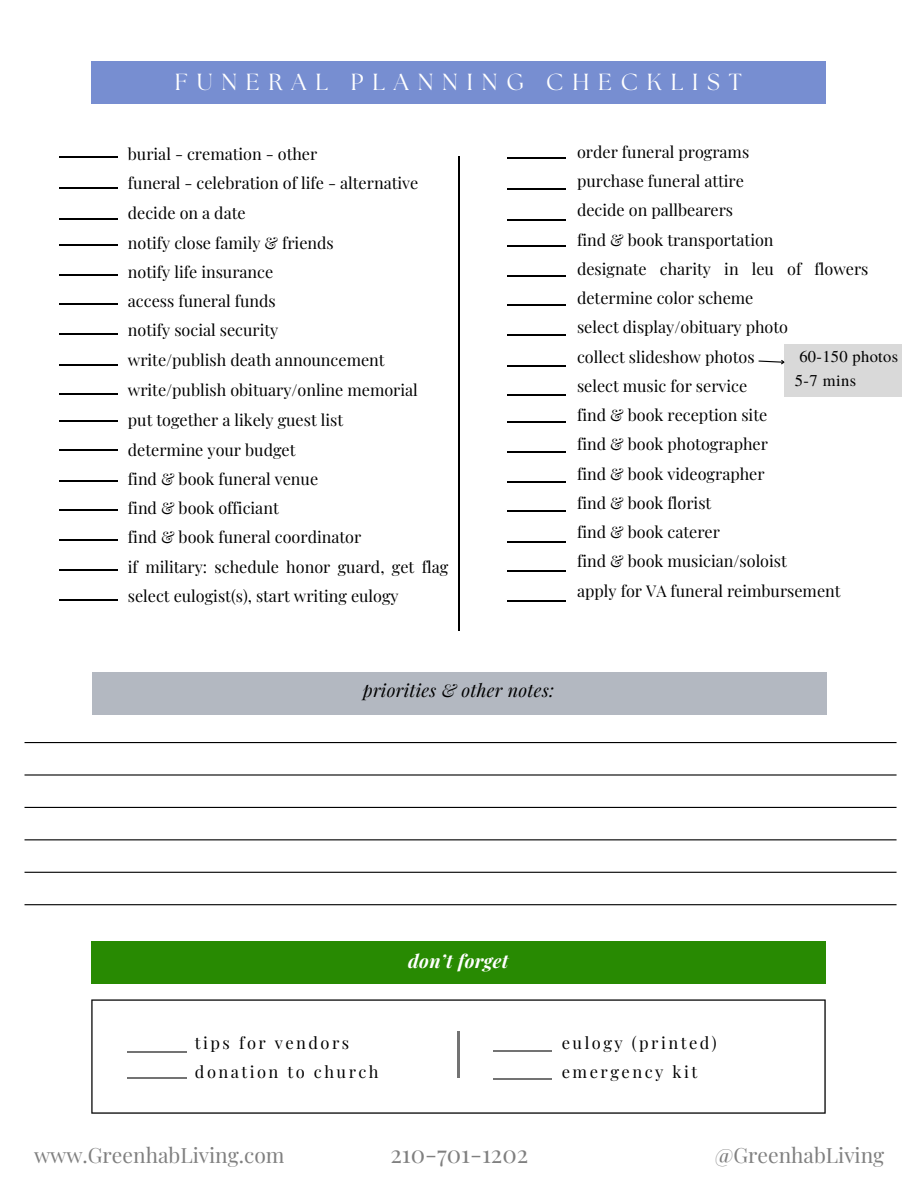
<style>
.page{position:relative;width:918px;height:1188px;background:#fff}
.page>*{position:absolute;margin:0;border:0;box-sizing:border-box;transform-origin:0 0}
.t1{font:24px "Playfair Display";color:#7f7f7f}
.t2{font:23.25px "The Seasons";letter-spacing:.385em;color:#fff}
.t3{font:21px "Playfair Display";color:#7f7f7f}
.t4{font:italic 700 18.6px "Playfair Display";letter-spacing:.015em;color:#fff}
.t5{font:italic 18px "Playfair Display";letter-spacing:.015em;color:#000}
.t6{font:16.5px/29.2px "Playfair Display";letter-spacing:.15em;color:#000}
.t7{font:16.5px "Te X Gyre Termes";letter-spacing:.02em;color:#000}
.t8{font:16.2px/29.2px "Playfair Display";color:#000}
</style>
<div class="page">
<hr style="left:59px;top:157px;width:59px;height:1px;background:#000">
<hr style="left:59px;top:187px;width:59px;height:2px;background:#000">
<hr style="left:59px;top:218px;width:59px;height:1px;background:#000">
<hr style="left:59px;top:245px;width:59px;height:1px;background:#000">
<hr style="left:59px;top:274px;width:59px;height:1px;background:#000">
<hr style="left:59px;top:303px;width:59px;height:2px;background:#000">
<hr style="left:59px;top:334px;width:59px;height:1px;background:#000">
<hr style="left:59px;top:364px;width:59px;height:1px;background:#000">
<hr style="left:59px;top:394px;width:59px;height:1px;background:#000">
<hr style="left:59px;top:421px;width:59px;height:1px;background:#000">
<hr style="left:59px;top:450px;width:59px;height:1px;background:#000">
<hr style="left:59px;top:480px;width:59px;height:1px;background:#000">
<hr style="left:59px;top:509px;width:59px;height:2px;background:#000">
<hr style="left:59px;top:540px;width:59px;height:1px;background:#000">
<hr style="left:59px;top:569px;width:59px;height:1px;background:#000">
<hr style="left:59px;top:599px;width:59px;height:2px;background:#000">
<hr style="left:458px;top:157px;width:2px;height:474px;background:#000">
<div style="left:91px;top:941px;width:735px;height:43px;background:#288a02"></div>
<div style="left:91px;top:61px;width:735px;height:43px;background:#778ed1"></div>
<div style="left:92px;top:672px;width:734px;height:43px;background:#b3b8c1"></div>
<svg style="left:91px;top:999px;width:735px;height:115px"></svg>
<hr style="left:458px;top:1032px;width:1px;height:46px;background:#737373">
<hr style="left:128px;top:1078px;width:58px;height:1px;background:#737373">
<hr style="left:493px;top:1078px;width:59px;height:1px;background:#737373">
<hr style="left:128px;top:1051px;width:58px;height:1px;background:#737373">
<hr style="left:493px;top:1051px;width:59px;height:1px;background:#737373">
<hr style="left:508px;top:158px;width:58px;height:1px;background:#000">
<hr style="left:508px;top:189px;width:58px;height:1px;background:#000">
<hr style="left:508px;top:219px;width:58px;height:1px;background:#000">
<hr style="left:508px;top:246px;width:58px;height:1px;background:#000">
<hr style="left:508px;top:275px;width:58px;height:1px;background:#000">
<hr style="left:508px;top:305px;width:58px;height:1px;background:#000">
<hr style="left:508px;top:335px;width:58px;height:1px;background:#000">
<hr style="left:508px;top:365px;width:58px;height:1px;background:#000">
<hr style="left:508px;top:395px;width:58px;height:1px;background:#000">
<hr style="left:508px;top:422px;width:58px;height:1px;background:#000">
<hr style="left:508px;top:451px;width:58px;height:1px;background:#000">
<hr style="left:508px;top:481px;width:58px;height:1px;background:#000">
<hr style="left:508px;top:511px;width:58px;height:1px;background:#000">
<hr style="left:508px;top:541px;width:58px;height:1px;background:#000">
<hr style="left:508px;top:570px;width:58px;height:1px;background:#000">
<hr style="left:508px;top:601px;width:58px;height:1px;background:#000">
<hr style="left:25px;top:742px;width:872px;height:1px;background:#000">
<hr style="left:25px;top:774px;width:872px;height:2px;background:#000">
<hr style="left:25px;top:807px;width:872px;height:1px;background:#000">
<hr style="left:25px;top:839px;width:872px;height:1px;background:#000">
<hr style="left:25px;top:872px;width:872px;height:1px;background:#000">
<hr style="left:25px;top:904px;width:872px;height:1px;background:#000">
<div style="left:784px;top:344px;width:118px;height:53px;background:#d9d9d9"></div>
<svg style="left:758px;top:360px;width:27px;height:5px"></svg>
<h1 class="t2" style="left:175px;top:71px;width:569px">FUNERAL PLANNING CHECKLIST</h1>
<p class="t8" style="left:128px;top:138px;width:191px">burial - cremation - other</p>
<p class="t8" style="left:128px;top:168px;width:292px">funeral - celebration of life - alternative</p>
<p class="t8" style="left:128px;top:198px;width:119px">decide on a date</p>
<p class="t8" style="left:128px;top:227px;width:207px">notify close family &amp; friends</p>
<p class="t8" style="left:128px;top:257px;width:147px">notify life insurance</p>
<p class="t8" style="left:128px;top:286px;width:149px">access funeral funds</p>
<p class="t8" style="left:128px;top:315px;width:152px">notify social security</p>
<p class="t8" style="left:128px;top:344px;width:292px;line-height:30.3px">write/publish death announcement write/publish obituary/online memorial</p>
<p class="t8" style="left:128px;top:405px;width:217px">put together a likely guest list</p>
<p class="t8" style="left:128px;top:434px;width:169px">determine your budget</p>
<p class="t8" style="left:128px;top:464px;width:192px">find &amp; book funeral venue</p>
<p class="t8" style="left:128px;top:493px;width:152px">find &amp; book officiant</p>
<p class="t8" style="left:128px;top:522px;width:235px">find &amp; book funeral coordinator</p>
<p class="t8" style="left:128px;top:551px;width:322px">if military: schedule honor guard, get flag select eulogist(s), start writing eulogy</p>
<p class="t8" style="left:577px;top:137px;width:174px">order funeral programs</p>
<p class="t8" style="left:577px;top:166px;width:168px">purchase funeral attire</p>
<p class="t8" style="left:577px;top:195px;width:158px">decide on pallbearers</p>
<p class="t8" style="left:577px;top:224px;width:198px">find &amp; book transportation</p>
<p class="t8" style="left:577px;top:254px;width:293px">designate charity in leu of flowers determine color scheme</p>
<p class="t8" style="left:577px;top:312px;width:213px">select display/obituary photo</p>
<p class="t8" style="left:577px;top:341px;width:179px">collect slideshow photos</p>
<p class="t8" style="left:577px;top:371px;width:172px">select music for service</p>
<p class="t8" style="left:577px;top:400px;width:192px">find &amp; book reception site</p>
<p class="t8" style="left:577px;top:429px;width:192px">find &amp; book photographer</p>
<p class="t8" style="left:577px;top:458px;width:189px">find &amp; book videographer</p>
<p class="t8" style="left:577px;top:488px;width:136px">find &amp; book florist</p>
<p class="t8" style="left:577px;top:517px;width:144px">find &amp; book caterer</p>
<p class="t8" style="left:577px;top:546px;width:211px">find &amp; book musician/soloist</p>
<p class="t8" style="left:577px;top:575px;width:265px">apply for VA funeral reimbursement</p>
<p class="t7" style="left:799px;top:345px;width:100px">60-150 photos</p>
<p class="t7" style="left:795px;top:369px;width:63px">5-7 mins</p>
<p class="t5" style="left:363px;top:677px;width:193px">priorities &amp; other notes:</p>
<h4 class="t4" style="left:408px;top:948px;width:102px">don’t forget</h4>
<p class="t6" style="left:195px;top:1028px;width:185px">tips for vendors donation to church</p>
<h5 class="t6" style="left:562px;top:1028px;width:156px">eulogy (printed) emergency kit</h5>
<h3 class="t3" style="left:34px;top:1140px;width:252px">www.GreenhabLiving.com</h3>
<h2 class="t1" style="left:390px;top:1137px;width:139px">210-701-1202</h2>
<h3 class="t3" style="left:715px;top:1140px;width:171px">@GreenhabLiving</h3>
</div>
